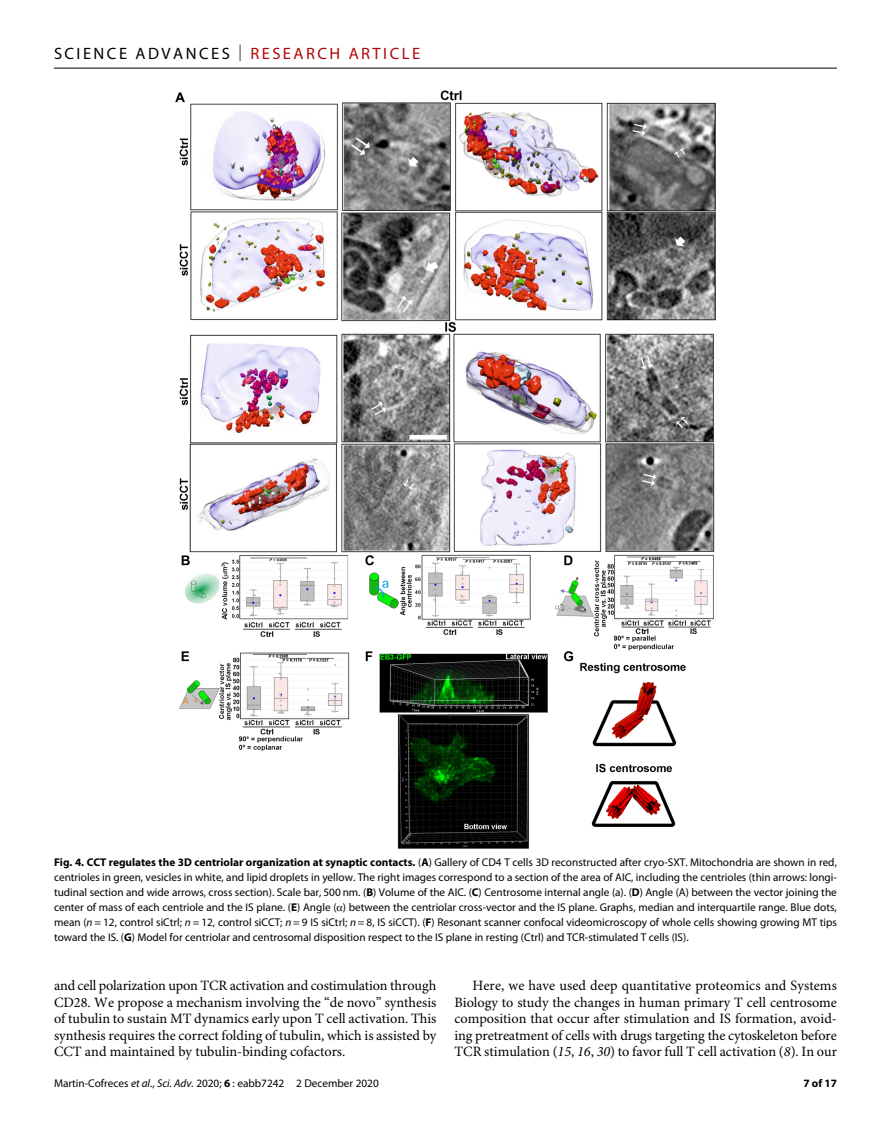
<style>
.page{position:relative;width:891px;height:1134px;background:#fff}
.page>*{position:absolute;margin:0;border:0;box-sizing:border-box;transform-origin:0 0}
.t1{font:16.5px "Myriad Pro";letter-spacing:.15em;color:#000}
.t2{font:14.25px/16.5px "Minion Pro";color:#000;text-align:justify}
.t3{font:11.25px/15px "Myriad Pro";color:#000;text-align:justify}
.t4{font:700 11.25px "Myriad Pro";color:#000}
.s1{font-weight:300}
.s2{color:#b10508}
.s3{font-weight:700}
.s4{font-style:italic}
</style>
<div class="page">
<hr style="left:54px;top:68px;width:783px;height:1px;background:#000">
<img style="left:176px;top:90px;width:540px;height:759px">
<h1 class="t1" style="left:54px;top:40px;width:368px">SCIENCE ADVANCES <span class="s1">|</span> <span class="s2">RESEARCH ARTICLE</span></h1>
<p class="t3" style="left:54px;top:855px;width:785px"><span class="s3">Fig. 4. CCT regulates the 3D centriolar organization at synaptic contacts.</span> (<span class="s3">A</span>) Gallery of CD4 T cells 3D reconstructed after cryo-SXT. Mitochondria are shown in red, centrioles in green, vesicles in white, and lipid droplets in yellow. The right images correspond to a section of the area of AIC, including the centrioles (thin arrows: longi&shy;tudinal section and wide arrows, cross section). Scale bar, 500 nm. (<span class="s3">B</span>) Volume of the AIC. (<span class="s3">C</span>) Centrosome internal angle (a). (<span class="s3">D</span>) Angle (A) between the vector joining the center of mass of each centriole and the IS plane. (<span class="s3">E</span>) Angle ( ) between the centriolar cross-vector and the IS plane. Graphs, median and interquartile range. Blue dots, mean (<span class="s4">n</span> = 12, control siCtrl; <span class="s4">n</span> = 12, control siCCT; <span class="s4">n</span> = 9 IS siCtrl; <span class="s4">n</span> = 8, IS siCCT). (<span class="s3">F</span>) Resonant scanner confocal videomicroscopy of whole cells showing growing MT tips toward the IS. (<span class="s3">G</span>) Model for centriolar and centrosomal disposition respect to the IS plane in resting (Ctrl) and TCR-stimulated T cells (IS).</p>
<p class="t2" style="left:54px;top:979px;width:384px">and cell polarization upon TCR activation and costimulation through CD28. We propose a mechanism involving the “de novo” synthesis of tubulin to sustain MT dynamics early upon T cell activation. This synthesis requires the correct folding of tubulin, which is assisted by CCT and maintained by tubulin-binding cofactors.</p>
<p class="t2" style="left:454px;top:979px;width:384px;text-indent:18px">Here, we have used deep quantitative proteomics and Systems Biology to study the changes in human primary T cell centrosome composition that occur after stimulation and IS formation, avoid&shy;ing pretreatment of cells with drugs targeting the cytoskeleton before TCR stimulation (<span class="s4">15</span>, <span class="s4">16</span>, <span class="s4">30</span>) to favor full T cell activation (<span class="s4">8</span>). In our</p>
<p class="t3" style="left:54px;top:1076px;width:326px">Martin-Cofreces <span class="s4">et al</span>., <span class="s4">Sci. Adv.</span> 2020; <span class="s3">6</span> : eabb7242 2 December 2020</p>
<p class="t4" style="left:803px;top:1074px;width:35px">7 of 17</p>
</div>
